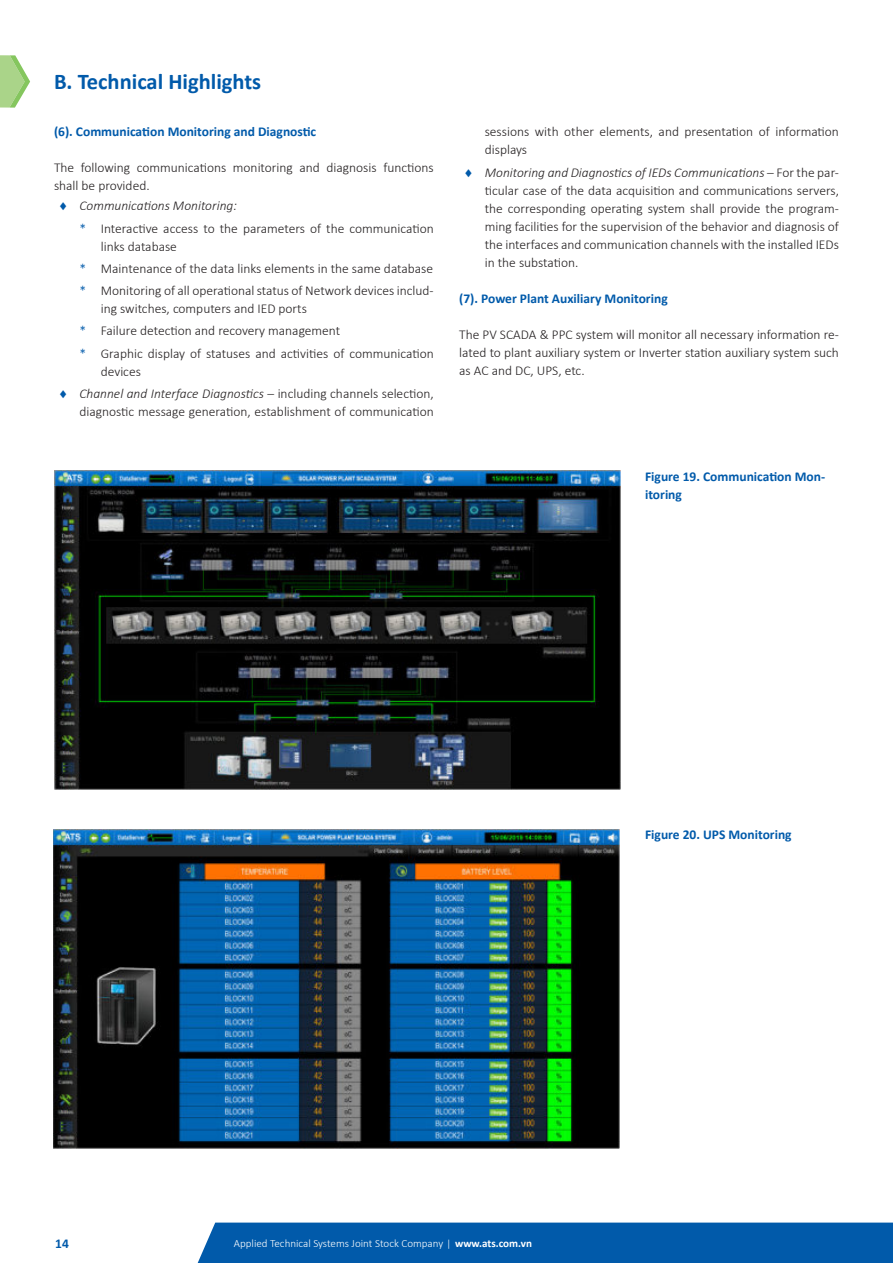
<style>
.page{position:relative;width:893px;height:1263px;background:#fff}
.page>*{position:absolute;margin:0;border:0;box-sizing:border-box;transform-origin:0 0}
.Heading_0{font:700 22.5px "Calibri";color:#015aaa}
.t1{font:300 13.5px/18px "Calibri";color:#231f20}
.Heading_4{font:700 13.5px "Calibri";color:#015aaa}
.Highlight_text{font:700 13.5px/18px "Calibri";color:#015aaa}
.t2{font:italic 300 13.5px "Calibri";color:#231f20}
.t3{font:300 11.1px "Calibri";color:#fff}
.s1{color:#015aaa}
.s2{font-style:italic}
.s3{font-size:10.5px}
.s4{font-weight:700}
</style>
<div class="page">
<div style="left:198px;top:1222px;width:695px;height:41px;background:#015aaa"></div>
<svg style="left:0;top:55px;width:30px;height:53px"></svg>
<img style="left:54px;top:471px;width:567px;height:318px">
<img style="left:54px;top:829px;width:566px;height:319px">
<p class="Heading_0" style="left:54px;top:66px;width:209px">B. Technical Highlights</p>
<p class="Heading_4" style="left:54px;top:122px;width:264px">(6). Communication Monitoring and Diagnostic</p>
<p class="t1" style="left:54px;top:159px;width:381px">The following communications monitoring and diagnosis functions shall be provided.</p>
<p class="t2" style="left:58px;top:198px;width:180px"><span class="s1">♦</span> Communications Monitoring:</p>
<p class="t1" style="left:101px;top:219px;width:334px;text-indent:-21px"><span class="s1">*</span> Interactive access to the parameters of the communication links database</p>
<p class="t1" style="left:80px;top:259px;width:355px"><span class="s1">*</span> Maintenance of the data links elements in the same database</p>
<p class="t1" style="left:101px;top:282px;width:334px;text-indent:-21px"><span class="s1">*</span> Monitoring of all operational status of Network devices includ&shy;ing switches, computers and IED ports</p>
<p class="t1" style="left:80px;top:322px;width:262px"><span class="s1">*</span> Failure detection and recovery management</p>
<p class="t1" style="left:101px;top:344px;width:334px;text-indent:-21px"><span class="s1">*</span> Graphic display of statuses and activities of communication devices</p>
<p class="t1" style="left:58px;top:384px;width:377px;text-align:right"><span class="s1">♦</span> <span class="s2">Channel and Interface Diagnostics</span> – including channels selection, diagnostic message generation, establishment of communication</p>
<p class="t1" style="left:485px;top:123px;width:356px">sessions with other elements, and presentation of information displays</p>
<p class="t1" style="left:485px;top:163px;width:356px;text-align:justify;text-indent:-21px"><span class="s1">♦</span> <span class="s2">Monitoring and Diagnostics of IEDs Communications</span> – For the par&shy;ticular case of the data acquisition and communications servers, the corresponding operating system shall provide the program&shy;ming facilities for the supervision of the behavior and diagnosis of the interfaces and communication channels with the installed IEDs in the substation.</p>
<p class="Heading_4" style="left:459px;top:289px;width:210px">(7). Power Plant Auxiliary Monitoring</p>
<p class="t1" style="left:459px;top:325px;width:381px;text-align:justify">The PV SCADA &amp; PPC system will monitor all necessary information re&shy;lated to plant auxiliary system or Inverter station auxiliary system such as AC and DC, UPS, etc.</p>
<p class="Highlight_text" style="left:645px;top:467px;width:182px">Figure 19. Communication Mon&shy;itoring</p>
<p class="Highlight_text" style="left:645px;top:826px;width:148px">Figure 20. UPS Monitoring</p>
<p class="Heading_4" style="left:55px;top:1234px;width:15px">14</p>
<p class="t3" style="left:234px;top:1236px;width:300px">Applied Technical Systems Joint Stock Company <span class="s3">|</span> <span class="s4">www.ats.com.vn</span></p>
</div>
